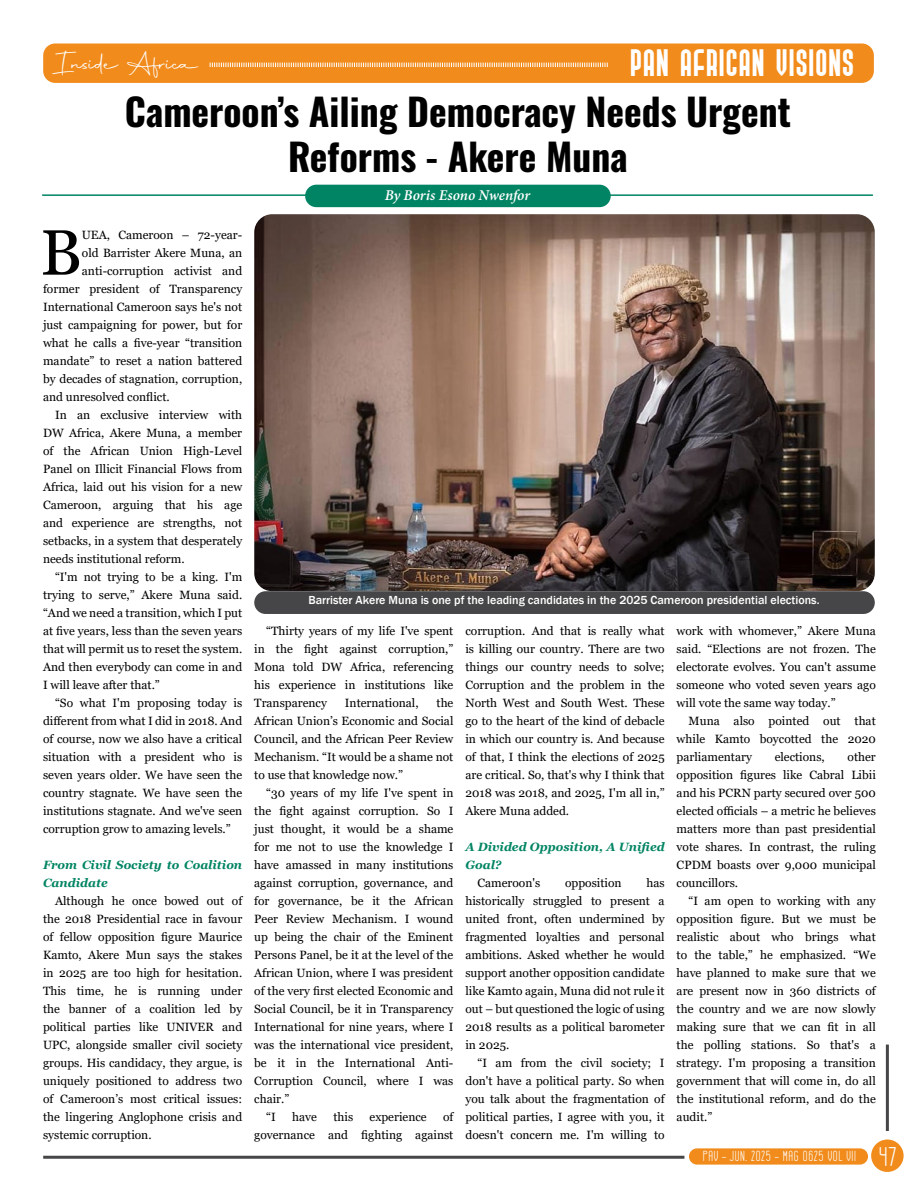
<style>
.page{position:relative;width:918px;height:1188px;background:#fff}
.page>*{position:absolute;margin:0;border:0;box-sizing:border-box;transform-origin:0 0}
.t1{font:63.9px "Georgia";color:#000}
.t2{font:37.5px/45px "Oswald";color:#000;text-align:center}
.t3{font:28.5px "Prosa GT Demo";letter-spacing:.06em;color:#fff}
.t4{font:27px "GOGOIA";color:#fff}
.t5{font:25.5px "Autography";color:#fff}
.t6{font:italic 600 15px "Minion Pro";letter-spacing:-.005em;color:#fff}
.t7{font:14.55px "GOGOIA";color:#fff}
.t8{font:12px/18px "Georgia";color:#000;text-align:justify}
.t9{font:500 12px "Franklin Gothic";color:#fff}
.t10{font:italic 700 12px/18px "Georgia";color:#008463}
</style>
<div class="page">
<div style="left:43px;top:44px;width:831px;height:39px;background:#f18b1b;border-radius:12px"></div>
<svg style="left:210px;top:63px;width:398px;height:4px"></svg>
<hr style="left:43px;top:1156px;width:641px;height:3px;background:#464547">
<div style="left:871px;top:1140px;width:33px;height:32px;background:#f18b1b;border-radius:50%"></div>
<hr style="left:886px;top:1045px;width:3px;height:86px;background:#464547">
<div style="left:689px;top:1148px;width:179px;height:17px;background:#f18b1b;border-radius:8px"></div>
<hr style="left:42px;top:194px;width:831px;height:2px;background:#008463">
<div style="left:306px;top:185px;width:304px;height:21px;background:#008463;border-radius:10px"></div>
<div style="left:305px;top:185px;width:306px;height:22px;border:2px solid #008463;border-radius:10px"></div>
<img style="left:254px;top:214px;width:621px;height:377px">
<div style="left:254px;top:591px;width:621px;height:23px;background:#464547;border-radius:11px"></div>
<h3 class="t3" style="left:631px;top:49px;width:225px">PAN AFRICAN VISIONs</h3>
<h3 class="t5" style="left:55px;top:46px;width:146px">Inside Africa</h3>
<h2 class="t2" style="left:125px;top:86px;width:667px">Cameroon’s Ailing Democracy Needs Urgent<br>Reforms - Akere Muna</h2>
<p class="t6" style="left:385px;top:185px;width:147px">By Boris Esono Nwenfor</p>
<h1 class="t1" style="left:40px;top:214px;width:43px">B</h1>
<p class="t8" style="left:82px;top:226px;width:162px">UEA, Cameroon – 72-year-</p>
<p class="t8" style="left:82px;top:244px;width:162px">old Barrister Akere Muna, an</p>
<p class="t8" style="left:82px;top:262px;width:162px">anti-corruption activist and</p>
<p class="t8" style="left:43px;top:280px;width:201px">former president of Transparency</p>
<p class="t8" style="left:43px;top:298px;width:201px">International Cameroon says he's not</p>
<p class="t8" style="left:43px;top:316px;width:201px">just campaigning for power, but for</p>
<p class="t8" style="left:43px;top:334px;width:201px">what he calls a five-year “transition</p>
<p class="t8" style="left:43px;top:352px;width:201px">mandate” to reset a nation battered</p>
<p class="t8" style="left:43px;top:370px;width:201px">by decades of stagnation, corruption,</p>
<p class="t8" style="left:43px;top:388px;width:128px">and unresolved conflict.</p>
<p class="t8" style="left:55px;top:406px;width:189px">In an exclusive interview with</p>
<p class="t8" style="left:43px;top:424px;width:201px">DW Africa, Akere Muna, a member</p>
<p class="t8" style="left:43px;top:442px;width:201px">of the African Union High-Level</p>
<p class="t8" style="left:43px;top:460px;width:201px">Panel on Illicit Financial Flows from</p>
<p class="t8" style="left:43px;top:478px;width:201px">Africa, laid out his vision for a new</p>
<p class="t8" style="left:43px;top:496px;width:201px">Cameroon, arguing that his age</p>
<p class="t8" style="left:43px;top:514px;width:201px">and experience are strengths, not</p>
<p class="t8" style="left:43px;top:532px;width:201px">setbacks, in a system that desperately</p>
<p class="t8" style="left:43px;top:550px;width:143px">needs institutional reform.</p>
<p class="t8" style="left:55px;top:568px;width:189px">“I'm not trying to be a king. I'm</p>
<p class="t8" style="left:43px;top:586px;width:201px">trying to serve,” Akere Muna said.</p>
<p class="t8" style="left:43px;top:604px;width:201px">“And we need a transition, which I put</p>
<p class="t8" style="left:43px;top:622px;width:201px">at five years, less than the seven years</p>
<p class="t8" style="left:43px;top:640px;width:201px">that will permit us to reset the system.</p>
<p class="t8" style="left:43px;top:658px;width:201px">And then everybody can come in and</p>
<p class="t8" style="left:43px;top:676px;width:118px">I will leave after that.”</p>
<p class="t8" style="left:55px;top:694px;width:189px">“So what I'm proposing today is</p>
<p class="t8" style="left:43px;top:712px;width:201px">different from what I did in 2018. And</p>
<p class="t8" style="left:43px;top:730px;width:201px">of course, now we also have a critical</p>
<p class="t8" style="left:43px;top:748px;width:201px">situation with a president who is</p>
<p class="t8" style="left:43px;top:766px;width:201px">seven years older. We have seen the</p>
<p class="t8" style="left:43px;top:784px;width:201px">country stagnate. We have seen the</p>
<p class="t8" style="left:43px;top:802px;width:201px">institutions stagnate. And we've seen</p>
<p class="t8" style="left:43px;top:820px;width:189px">corruption grow to amazing levels.”</p>
<p class="t10" style="left:43px;top:856px;width:201px">From Civil Society to Coalition<br>Candidate</p>
<p class="t8" style="left:43px;top:892px;width:201px;text-indent:12px">Although he once bowed out of the 2018 Presidential race in favour of fellow opposition figure Maurice Kamto, Akere Mun says the stakes in 2025 are too high for hesitation.<br>This time, he is running under the banner of a coalition led by political parties like UNIVER and UPC, alongside smaller civil society groups. His candidacy, they argue, is uniquely positioned to address two of Cameroon’s most critical issues: the lingering Anglophone crisis and systemic corruption.</p>
<p class="t9" style="left:308px;top:593px;width:513px">Barrister Akere Muna is one pf the leading candidates in the 2025 Cameroon presidential elections.</p>
<p class="t8" style="left:254px;top:622px;width:201px;text-indent:12px">“Thirty years of my life I've spent in the fight against corruption,” Mona told DW Africa, referencing his experience in institutions like Transparency</p>
<p class="t8" style="left:465px;top:622px;width:201px">corruption. And that is really what is killing our country. There are two things our country needs to solve; Corruption and the problem in the North West and South West. These go to the heart of the kind of debacle in which our country is. And because of that, I think the elections of 2025 are critical. So, that's why I think that 2018 was 2018, and 2025, I'm all in,” Akere Muna added.</p>
<p class="t10" style="left:465px;top:838px;width:201px">A Divided Opposition, A Unified<br>Goal?</p>
<p class="t8" style="left:477px;top:874px;width:64px">Cameroon's</p>
<p class="t8" style="left:565px;top:874px;width:58px">opposition</p>
<p class="t8" style="left:677px;top:622px;width:201px">work with whomever,” Akere Muna said. “Elections are not frozen. The electorate evolves. You can't assume someone who voted seven years ago will vote the same way today.”</p>
<p class="t8" style="left:677px;top:712px;width:201px;text-indent:12px">Muna also pointed out that while Kamto boycotted the 2020 parliamentary</p>
<p class="t8" style="left:254px;top:694px;width:201px;text-indent:182px">the African Union’s Economic and Social Council, and the African Peer Review Mechanism. “It would be a shame not to use that knowledge now.”</p>
<p class="t8" style="left:266px;top:784px;width:189px">“30 years of my life I've spent in</p>
<p class="t8" style="left:254px;top:802px;width:201px">the fight against corruption. So I</p>
<p class="t8" style="left:254px;top:820px;width:201px">just thought, it would be a shame</p>
<p class="t8" style="left:254px;top:838px;width:201px">for me not to use the knowledge I</p>
<p class="t8" style="left:254px;top:856px;width:201px">have amassed in many institutions</p>
<p class="t8" style="left:254px;top:874px;width:201px">against corruption, governance, and</p>
<p class="t8" style="left:254px;top:892px;width:201px">for governance, be it the African</p>
<p class="t8" style="left:254px;top:910px;width:201px">Peer Review Mechanism. I wound</p>
<p class="t8" style="left:254px;top:928px;width:201px">up being the chair of the Eminent</p>
<p class="t8" style="left:254px;top:946px;width:201px">Persons Panel, be it at the level of the</p>
<p class="t8" style="left:254px;top:964px;width:201px">African Union, where I was president</p>
<p class="t8" style="left:254px;top:982px;width:201px">of the very first elected Economic and</p>
<p class="t8" style="left:254px;top:1000px;width:201px">Social Council, be it in Transparency</p>
<p class="t8" style="left:254px;top:1018px;width:201px">International for nine years, where I</p>
<p class="t8" style="left:254px;top:1036px;width:201px">was the international vice president,</p>
<p class="t8" style="left:254px;top:1054px;width:201px">be it in the International Anti-</p>
<p class="t8" style="left:254px;top:1072px;width:201px">Corruption Council, where I was</p>
<p class="t8" style="left:254px;top:1090px;width:37px">chair.”</p>
<p class="t8" style="left:266px;top:1108px;width:11px">“I</p>
<p class="t8" style="left:292px;top:1108px;width:26px">have</p>
<p class="t8" style="left:333px;top:1108px;width:21px">this</p>
<p class="t8" style="left:370px;top:1108px;width:59px">experience</p>
<p class="t8" style="left:345px;top:694px;width:75px">International,</p>
<p class="t8" style="left:677px;top:748px;width:201px;text-indent:171px">other opposition figures like Cabral Libii and his PCRN party secured over 500 elected officials – a metric he believes matters more than past presidential vote shares. In contrast, the ruling CPDM boasts over 9,000 municipal councillors.</p>
<p class="t8" style="left:677px;top:892px;width:201px;text-indent:12px">“I am open to working with any opposition figure. But we must be realistic about who brings what to the table,” he emphasized. “We have planned to make sure that we are present now in 360 districts of the country and we are now slowly making sure that we can fit in all the polling stations. So that's a strategy. I'm proposing a transition government that will come in, do all the institutional reform, and do the audit.”</p>
<p class="t8" style="left:775px;top:748px;width:52px">elections,</p>
<p class="t8" style="left:465px;top:874px;width:201px;text-indent:181px">has historically struggled to present a united front, often undermined by fragmented loyalties and personal ambitions. Asked whether he would support another opposition candidate like Kamto again, Muna did not rule it out – but questioned the logic of using 2018 results as a political barometer in 2025.</p>
<p class="t8" style="left:465px;top:1054px;width:201px;text-indent:12px">“I am from the civil society; I don't have a political party. So when you talk about the fragmentation of political parties, I agree with you, it doesn't concern me. I'm willing to</p>
<p class="t8" style="left:254px;top:1108px;width:201px;text-align:right">of<br>governance and fighting against</p>
<p class="t7" style="left:703px;top:1149px;width:155px">PAV - JUN. 2025 - MAG 0625 Vol VII</p>
<h3 class="t4" style="left:878px;top:1143px;width:20px">47</h3>
</div>
